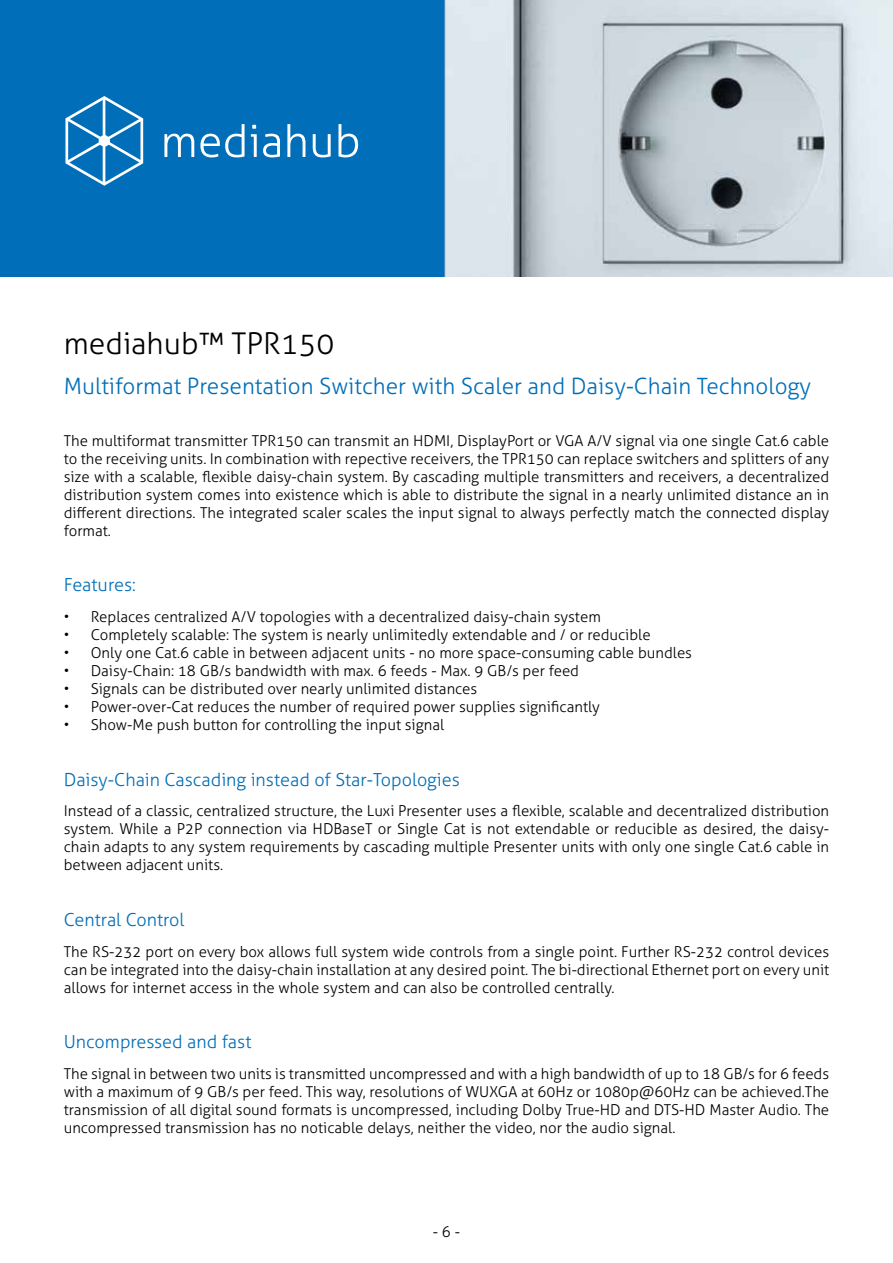
<style>
.page{position:relative;width:893px;height:1263px;background:#fff}
.page>*{position:absolute;margin:0;border:0;box-sizing:border-box;transform-origin:0 0}
.t1{font:300 30px "Aller";color:#000}
.t2{font:300 22.5px "Aller";color:#006eb8}
.t3{font:300 18px "Aller";color:#006eb8}
.t4{font:300 15px/18px "Aller";color:#000;text-align:justify}
</style>
<div class="page">
<div style="left:0;top:0;width:893px;height:276px;background:#006eb8"></div>
<svg style="left:65px;top:96px;width:78px;height:90px"></svg>
<svg style="left:164px;top:134px;width:30px;height:23px"></svg>
<svg style="left:200px;top:124px;width:45px;height:33px"></svg>
<svg style="left:251px;top:125px;width:6px;height:32px"></svg>
<svg style="left:263px;top:134px;width:17px;height:23px"></svg>
<svg style="left:287px;top:124px;width:18px;height:33px"></svg>
<svg style="left:313px;top:134px;width:18px;height:23px"></svg>
<svg style="left:338px;top:124px;width:13px;height:33px"></svg>
<img style="left:351px;top:0;width:542px;height:276px">
<h1 class="t1" style="left:64px;top:325px;width:272px">mediahub™ TPR150</h1>
<h2 class="t2" style="left:64px;top:372px;width:749px">Multiformat Presentation Switcher with Scaler and Daisy-Chain Technology</h2>
<p class="t4" style="left:64px;top:431px;width:767px">The multiformat transmitter TPR150 can transmit an HDMI, DisplayPort or VGA A/V signal via one single Cat.6 cable to the receiving units. In combination with repective receivers, the TPR150 can replace switchers and splitters of any size with a scalable, flexible daisy-chain system. By cascading multiple transmitters and receivers, a decentralized distribution system comes into existence which is able to distribute the signal in a nearly unlimited distance an in different directions. The integrated scaler scales the input signal to always perfectly match the connected display format.</p>
<p class="t3" style="left:64px;top:574px;width:74px">Features:</p>
<p class="t4" style="left:64px;top:608px;width:539px">• Replaces centralized A/V topologies with a decentralized daisy-chain system</p>
<p class="t4" style="left:64px;top:626px;width:588px">• Completely scalable: The system is nearly unlimitedly extendable and / or reducible</p>
<p class="t4" style="left:64px;top:644px;width:630px">• Only one Cat.6 cable in between adjacent units - no more space-consuming cable bundles</p>
<p class="t4" style="left:64px;top:662px;width:517px">• Daisy-Chain: 18 GB/s bandwidth with max. 6 feeds - Max. 9 GB/s per feed</p>
<p class="t4" style="left:64px;top:680px;width:415px">• Signals can be distributed over nearly unlimited distances</p>
<p class="t4" style="left:64px;top:698px;width:538px">• Power-over-Cat reduces the number of required power supplies significantly</p>
<p class="t4" style="left:64px;top:716px;width:382px">• Show-Me push button for controlling the input signal</p>
<p class="t3" style="left:64px;top:768px;width:398px">Daisy-Chain Cascading instead of Star-Topologies</p>
<p class="t4" style="left:64px;top:802px;width:767px">Instead of a classic, centralized structure, the Luxi Presenter uses a flexible, scalable and decentralized distribution system. While a P2P connection via HDBaseT or Single Cat is not extendable or reducible as desired, the daisy&shy;chain adapts to any system requirements by cascading multiple Presenter units with only one single Cat.6 cable in between adjacent units.</p>
<p class="t3" style="left:64px;top:909px;width:122px">Central Control</p>
<p class="t4" style="left:64px;top:942px;width:767px">The RS-232 port on every box allows full system wide controls from a single point. Further RS-232 control devices can be integrated into the daisy-chain installation at any desired point. The bi-directional Ethernet port on every unit allows for internet access in the whole system and can also be controlled centrally.</p>
<p class="t3" style="left:64px;top:1031px;width:189px">Uncompressed and fast</p>
<p class="t4" style="left:64px;top:1065px;width:767px">The signal in between two units is transmitted uncompressed and with a high bandwidth of up to 18 GB/s for 6 feeds with a maximum of 9 GB/s per feed. This way, resolutions of WUXGA at 60Hz or 1080p@60Hz can be achieved.The transmission of all digital sound formats is uncompressed, including Dolby True-HD and DTS-HD Master Audio. The uncompressed transmission has no noticable delays, neither the video, nor the audio signal.</p>
<p class="t4" style="left:433px;top:1222px;width:29px">- 6 -</p>
</div>
